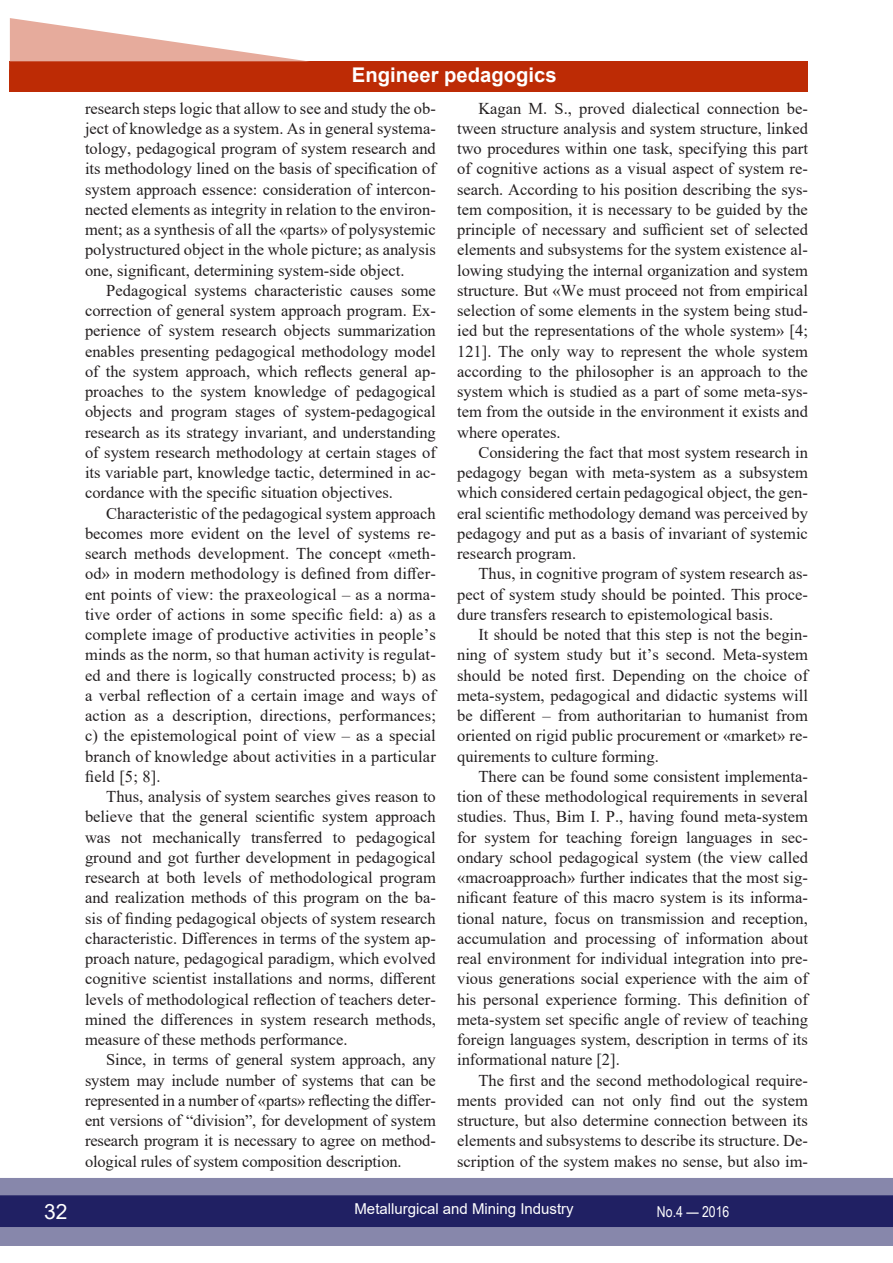
<style>
.page{position:relative;width:893px;height:1263px;background:#fff}
.page>*{position:absolute;margin:0;border:0;box-sizing:border-box;transform-origin:0 0}
.t1{font:21px "Arial";color:#fff}
.t2{font:700 20.25px "Arial";color:#fff}
.ОСНОВНОЙ{font:16.5px/20.2px "Times New Roman";color:#231f20;text-align:justify}
.t3{font:15px "Arial";color:#fff}
.t4{font:15px "Arial Narrow";color:#fff}
</style>
<div class="page">
<div style="left:0;top:1178px;width:893px;height:68px;background:#8787ab"></div>
<div style="left:0;top:1195px;width:893px;height:32px;background:#202063;border:2px solid #202063"></div>
<div style="left:10px;top:62px;width:798px;height:30px;background:#bd2b05"></div>
<svg style="left:10px;top:18px;width:300px;height:44px"></svg>
<svg style="left:892px;top:1178px;width:1px;height:68px"></svg>
<p class="t2" style="left:352px;top:61px;width:206px">Engineer pedagogics</p>
<p class="ОСНОВНОЙ" style="left:85px;top:97px;width:352px">research steps logic that allow to see and study the ob&shy;ject of knowledge as a system. As in general systema&shy;tology, pedagogical program of system research and its methodology lined on the basis of specification of system approach essence: consideration of intercon&shy;nected elements as integrity in relation to the environ&shy;ment; as a synthesis of all the «parts» of polysystemic polystructured object in the whole picture; as analysis one, significant, determining system-side object.</p>
<p class="ОСНОВНОЙ" style="left:85px;top:280px;width:352px;text-indent:21px">Pedagogical systems characteristic causes some correction of general system approach program. Ex&shy;perience of system research objects summarization enables presenting pedagogical methodology model of the system approach, which reflects general ap&shy;proaches to the system knowledge of pedagogical objects and program stages of system-pedagogical research as its strategy invariant, and understanding of system research methodology at certain stages of its variable part, knowledge tactic, determined in ac&shy;cordance with the specific situation objectives.</p>
<p class="ОСНОВНОЙ" style="left:85px;top:502px;width:352px;text-indent:21px">Characteristic of the pedagogical system approach becomes more evident on the level of systems re&shy;search methods development. The concept «meth&shy;od» in modern methodology is defined from differ&shy;ent points of view: the praxeological – as a norma&shy;tive order of actions in some specific field: a) as a complete image of productive activities in people’s minds as the norm, so that human activity is regulat&shy;ed and there is logically constructed process; b) as a verbal reflection of a certain image and ways of action as a description, directions, performances; c) the epistemological point of view – as a special branch of knowledge about activities in a particular field [5; 8].</p>
<p class="ОСНОВНОЙ" style="left:85px;top:786px;width:352px;text-indent:21px">Thus, analysis of system searches gives reason to believe that the general scientific system approach was not mechanically transferred to pedagogical ground and got further development in pedagogical research at both levels of methodological program and realization methods of this program on the ba&shy;sis of finding pedagogical objects of system research characteristic. Differences in terms of the system ap&shy;proach nature, pedagogical paradigm, which evolved cognitive scientist installations and norms, different levels of methodological reflection of teachers deter&shy;mined the differences in system research methods, measure of these methods performance.</p>
<p class="ОСНОВНОЙ" style="left:85px;top:1049px;width:352px;text-indent:21px">Since, in terms of general system approach, any system may include number of systems that can be represented in a number of «parts» reflecting the differ&shy;ent versions of “division”, for development of system research program it is necessary to agree on method&shy;ological rules of system composition description.</p>
<p class="ОСНОВНОЙ" style="left:457px;top:97px;width:352px;text-indent:21px">Kagan M. S., proved dialectical connection be&shy;tween structure analysis and system structure, linked two procedures within one task, specifying this part of cognitive actions as a visual aspect of system re&shy;search. According to his position describing the sys&shy;tem composition, it is necessary to be guided by the principle of necessary and sufficient set of selected elements and subsystems for the system existence al&shy;lowing studying the internal organization and system structure. But «We must proceed not from empirical selection of some elements in the system being stud&shy;ied but the representations of the whole system» [4; 121]. The only way to represent the whole system according to the philosopher is an approach to the system which is studied as a part of some meta-sys&shy;tem from the outside in the environment it exists and where operates.</p>
<p class="ОСНОВНОЙ" style="left:457px;top:442px;width:352px;text-indent:21px">Considering the fact that most system research in pedagogy began with meta-system as a subsystem which considered certain pedagogical object, the gen&shy;eral scientific methodology demand was perceived by pedagogy and put as a basis of invariant of systemic research program.</p>
<p class="ОСНОВНОЙ" style="left:457px;top:563px;width:352px;text-indent:21px">Thus, in cognitive program of system research as&shy;pect of system study should be pointed. This proce&shy;dure transfers research to epistemological basis.</p>
<p class="ОСНОВНОЙ" style="left:457px;top:624px;width:352px;text-indent:21px">It should be noted that this step is not the begin&shy;ning of system study but it’s second. Meta-system should be noted first. Depending on the choice of meta-system, pedagogical and didactic systems will be different – from authoritarian to humanist from oriented on rigid public procurement or «market» re&shy;quirements to culture forming.</p>
<p class="ОСНОВНОЙ" style="left:457px;top:766px;width:352px;text-indent:21px">There can be found some consistent implementa&shy;tion of these methodological requirements in several studies. Thus, Bim I. P., having found meta-system for system for teaching foreign languages in sec&shy;ondary school pedagogical system (the view called «macroapproach» further indicates that the most sig&shy;nificant feature of this macro system is its informa&shy;tional nature, focus on transmission and reception, accumulation and processing of information about real environment for individual integration into pre&shy;vious generations social experience with the aim of his personal experience forming. This definition of meta-system set specific angle of review of teaching foreign languages system, description in terms of its informational nature [2].</p>
<p class="ОСНОВНОЙ" style="left:457px;top:1069px;width:352px;text-indent:21px">The first and the second methodological require&shy;ments provided can not only find out the system structure, but also determine connection between its elements and subsystems to describe its structure. De&shy;scription of the system makes no sense, but also im-</p>
<p class="t1" style="left:44px;top:1197px;width:25px">32</p>
<p class="t3" style="left:354px;top:1199px;width:221px">Metallurgical and Mining Industry</p>
<p class="t4" style="left:657px;top:1201px;width:74px">No.4 — 2016</p>
</div>
